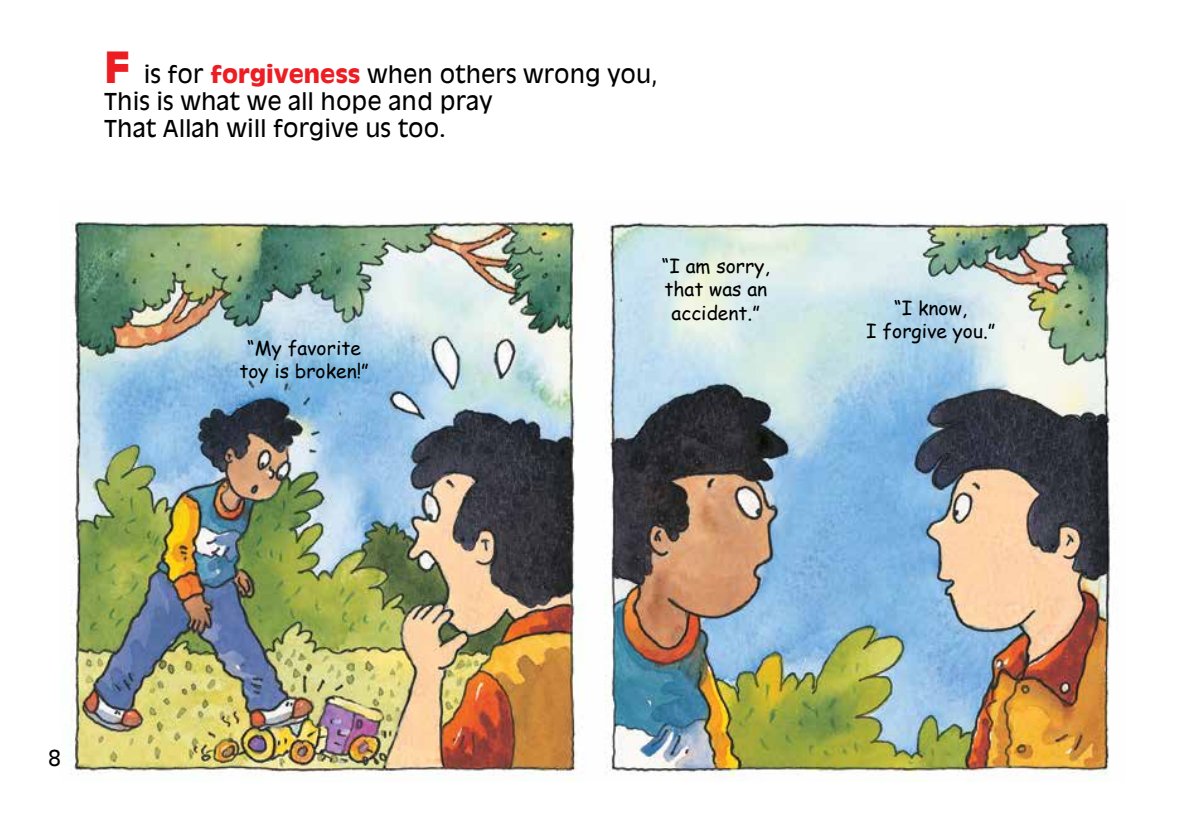
<style>
.page{position:relative;width:1197px;height:819px;background:#fff}
.page>*{position:absolute;margin:0;border:0;box-sizing:border-box;transform-origin:0 0}
.t1{font:22.75px/27.3px "Antique Olive";color:#000}
.t2{font:21px "Antique Olive";color:#000}
.t3{font:19.25px/23.1px "Comic Sans MS";color:#000;text-align:center}
.s1{font-weight:700;font-size:42px;color:#ed1d24}
.s2{font-weight:700;color:#ed1d24}
</style>
<div class="page">
<img style="left:70px;top:221px;width:1046px;height:560px">
<p class="t1" style="left:104px;top:60px;width:555px"><span class="s1">F</span> is for <span class="s2">forgiveness</span> when others wrong you,<br>This is what we all hope and pray<br>That Allah will forgive us too.</p>
<p class="t3" style="left:239px;top:336px;width:131px">“My favorite toy is broken!”</p>
<p class="t3" style="left:662px;top:254px;width:109px">“I am sorry, that was an accident.”</p>
<p class="t3" style="left:866px;top:296px;width:131px">“I know,<br>I forgive you.”</p>
<p class="t2" style="left:49px;top:744px;width:14px">8</p>
</div>
